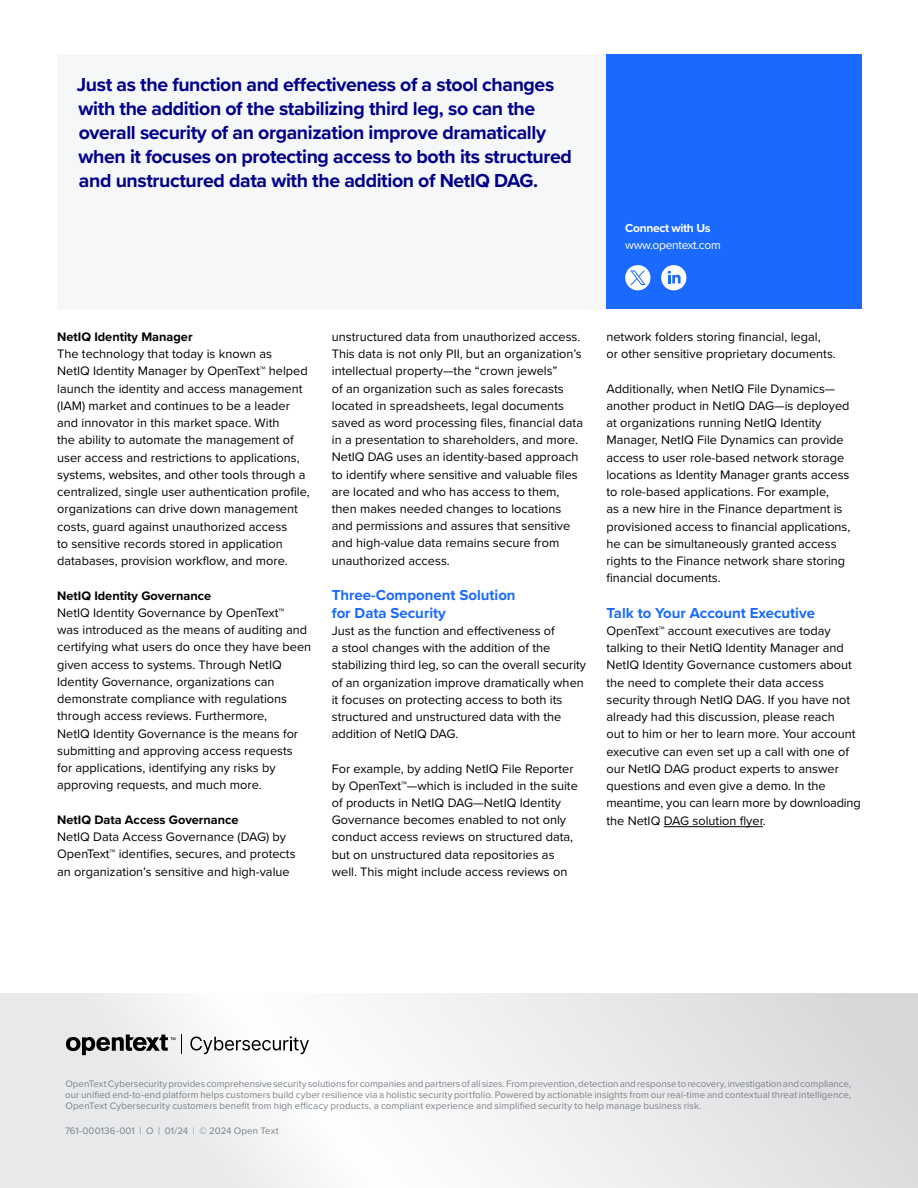
<style>
.page{position:relative;width:918px;height:1188px;background:#fff}
.page>*{position:absolute;margin:0;border:0;box-sizing:border-box;transform-origin:0 0}
.t1{font:700 19.5px/24px "Proxima Nova";letter-spacing:-.02em;color:#00008b}
.t2{font:700 15px/18px "Proxima Nova";color:#1a6aff}
.t3{font:12.75px/17.2px "Proxima Nova";color:#000}
.t4{font:700 12.75px "Proxima Nova";color:#000}
.t5{font:12px/17.2px "Proxima Nova";letter-spacing:-.025em;color:#fff}
.t6{font:9.75px/11.2px "Proxima Nova";letter-spacing:.01em;color:#7b8289;text-align:justify}
.s1{font-weight:700}
</style>
<div class="page">
<div style="left:57px;top:54px;width:804px;height:254px;background:#f5f7f8"></div>
<svg style="left:0;top:994px;width:918px;height:194px"></svg>
<hr style="left:664px;top:826px;width:99px;height:1px;background:#000">
<div style="left:606px;top:54px;width:256px;height:254px;background:#1a6aff"></div>
<div style="left:661px;top:265px;width:25px;height:25px;background:#fff;border-radius:13px"></div>
<svg style="left:668px;top:271px;width:13px;height:12px"></svg>
<div style="left:625px;top:265px;width:25px;height:25px;background:#fff;border-radius:50%"></div>
<svg style="left:630px;top:270px;width:16px;height:15px"></svg>
<svg style="left:66px;top:1035px;width:109px;height:20px;background:#89898a"></svg>
<svg style="left:190px;top:1036px;width:119px;height:18px"></svg>
<svg style="left:181px;top:1035px;width:1px;height:19px"></svg>
<p class="t1" style="left:77px;top:72px;width:497px">Just as the function and efectiveness of a stool changes with the addition of the stabilizing third leg, so can the overall security of an organization improve dramatically when it focuses on protecting access to both its structured and unstructured data with the addition of NetIQ DAG.</p>
<p class="t5" style="left:625px;top:219px;width:97px"><span class="s1">Connect with Us </span>www.opentext.com</p>
<p class="t4" style="left:57px;top:327px;width:137px">NetIQ Identity Manager</p>
<p class="t3" style="left:57px;top:345px;width:254px">The technology that today is known as<br>NetIQ Identity Manager by OpenText™ helped launch the identity and access management (IAM) market and continues to be a leader and innovator in this market space. With<br>the ability to automate the management of user access and restrictions to applications, systems, websites, and other tools through a centralized, single user authentication profle, organizations can drive down management costs, guard against unauthorized access<br>to sensitive records stored in application databases, provision workfow, and more.</p>
<p class="t4" style="left:57px;top:586px;width:155px">NetIQ Identity Governance</p>
<p class="t3" style="left:57px;top:604px;width:256px">NetIQ Identity Governance by OpenText™<br>was introduced as the means of auditing and certifying what users do once they have been given access to systems. Through NetIQ Identity Governance, organizations can demonstrate compliance with regulations through access reviews. Furthermore,<br>NetIQ Identity Governance is the means for submitting and approving access requests<br>for applications, identifying any risks by approving requests, and much more.</p>
<p class="t4" style="left:57px;top:810px;width:183px">NetIQ Data Access Governance</p>
<p class="t3" style="left:57px;top:828px;width:240px">NetIQ Data Access Governance (DAG) by<br>OpenText™ identifes, secures, and protects an organization’s sensitive and high-value</p>
<p class="t3" style="left:332px;top:328px;width:253px">unstructured data from unauthorized access.<br>This data is not only PII, but an organization’s intellectual property—the “crown jewels”<br>of an organization such as sales forecasts located in spreadsheets, legal documents saved as word processing fles, fnancial data in a presentation to shareholders, and more.<br>NetIQ DAG uses an identity-based approach to identify where sensitive and valuable fles are located and who has access to them, then makes needed changes to locations and permissions and assures that sensitive and high-value data remains secure from unauthorized access.</p>
<h2 class="t2" style="left:332px;top:585px;width:185px">Three-Component Solution for Data Security</h2>
<p class="t3" style="left:332px;top:622px;width:256px">Just as the function and efectiveness of<br>a stool changes with the addition of the stabilizing third leg, so can the overall security of an organization improve dramatically when it focuses on protecting access to both its structured and unstructured data with the addition of NetIQ DAG.</p>
<p class="t3" style="left:332px;top:759px;width:248px">For example, by adding NetIQ File Reporter by OpenText™—which is included in the suite of products in NetIQ DAG—NetIQ Identity Governance becomes enabled to not only conduct access reviews on structured data, but on unstructured data repositories as well. This might include access reviews on</p>
<p class="t3" style="left:606px;top:328px;width:231px">network folders storing fnancial, legal,<br>or other sensitive proprietary documents.</p>
<p class="t3" style="left:606px;top:379px;width:246px">Additionally, when NetIQ File Dynamics— another product in NetIQ DAG—is deployed at organizations running NetIQ Identity Manager, NetIQ File Dynamics can provide access to user role-based network storage locations as Identity Manager grants access to role-based applications. For example,<br>as a new hire in the Finance department is provisioned access to fnancial applications, he can be simultaneously granted access rights to the Finance network share storing fnancial documents.</p>
<h2 class="t2" style="left:606px;top:603px;width:210px">Talk to Your Account Executive</h2>
<p class="t3" style="left:606px;top:622px;width:256px">OpenText™ account executives are today talking to their NetIQ Identity Manager and NetIQ Identity Governance customers about the need to complete their data access security through NetIQ DAG. If you have not already had this discussion, please reach<br>out to him or her to learn more. Your account executive can even set up a call with one of our NetIQ DAG product experts to answer questions and even give a demo. In the meantime, you can learn more by downloading the NetIQ DAG solution fyer.</p>
<p class="t6" style="left:65px;top:1077px;width:788px">OpenTextCybersecurityprovidescomprehensivesecuritysolutionsforcompaniesandpartnersofallsizes.Fromprevention,detectionandresponsetorecovery,investigationandcompliance, our unifed end-to-end platform helps customers build cyber resilience via a holistic security portfolio. Powered by actionable insights from our real-time and contextual threat intelligence, OpenText Cybersecurity customers beneft from high efcacy products, a compliant experience and simplifed security to help manage business risk.</p>
<p class="t6" style="left:65px;top:1125px;width:215px">761-000136-001 | O | 01/24 | © 2024 Open Text</p>
</div>
